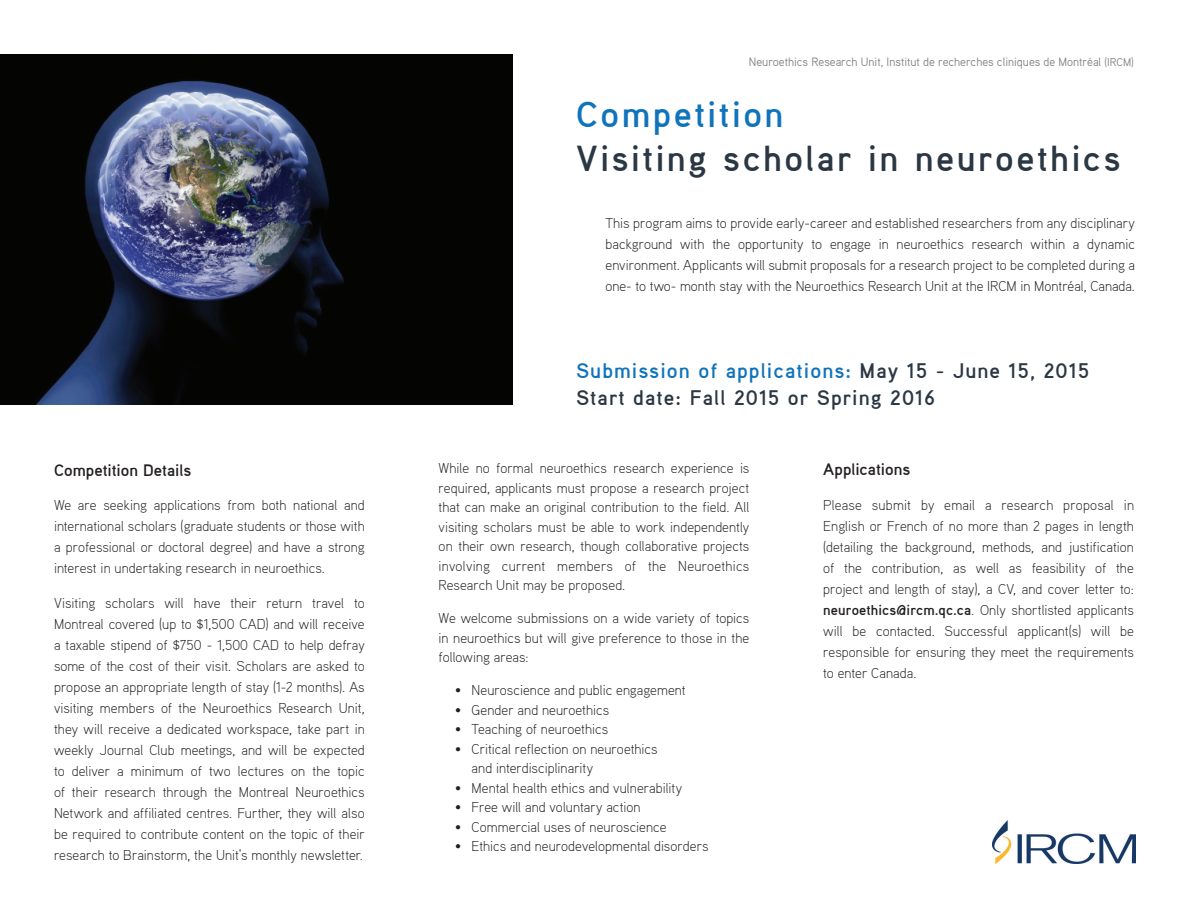
<style>
.page{position:relative;width:1188px;height:918px;background:#fff}
.page>*{position:absolute;margin:0;border:0;box-sizing:border-box;transform-origin:0 0}
.t1{font:700 36px "Aaux";letter-spacing:.065em;color:#2b3743}
.t2{font:700 36px "Aaux";letter-spacing:.065em;color:#1074bc}
.t3{font:700 21px/27px "Aaux";letter-spacing:.05em;color:#2b3743}
.t4{font:700 16.5px "Aaux";color:#231f20}
.t5{font:300 14.25px/21px "Aaux";color:#231f20;text-align:justify}
.t6{font:12px "Aaux";color:#808285}
.s1{font-size:11.25px}
.s2{color:#1074bc}
.s3{font-weight:700}
</style>
<div class="page">
<div style="left:0;top:54px;width:513px;height:351px;background:#040503"></div>
<img style="left:35px;top:80px;width:309px;height:325px">
<img style="left:993px;top:820px;width:142px;height:44px">
<p class="t4" style="left:54px;top:459px;width:139px">Competition Details</p>
<p class="t5" style="left:54px;top:494px;width:312px">We are seeking applications from both national and international scholars (graduate students or those with a professional or doctoral degree) and have a strong interest in undertaking research in neuroethics.</p>
<p class="t5" style="left:54px;top:592px;width:312px">Visiting scholars will have their return travel to Montreal covered (up to $1,500 CAD) and will receive a taxable stipend of $750 - 1,500 CAD to help defray some of the cost of their visit. Scholars are asked to propose an appropriate length of stay (1-2 months). As visiting members of the Neuroethics Research Unit, they will receive a dedicated workspace, take part in weekly Journal Club meetings, and will be expected to deliver a minimum of two lectures on the topic of their research through the Montreal Neuroethics Network and affiliated centres. Further, they will also be required to contribute content on the topic of their research to Brainstorm, the Unit’s monthly newsletter.</p>
<p class="t6" style="left:749px;top:54px;width:387px">Neuroethics Research Unit, Institut de recherches cliniques de Montréal <span class="s1">(IRCM)</span></p>
<h1 class="t2" style="left:576px;top:92px;width:209px">Competition</h1>
<h1 class="t1" style="left:576px;top:135px;width:546px">Visiting scholar in neuroethics</h1>
<p class="t5" style="left:605px;top:212px;width:531px">This program aims to provide early-career and established researchers from any disciplinary background with the opportunity to engage in neuroethics research within a dynamic environment. Applicants will submit proposals for a research project to be completed during a one- to two- month stay with the Neuroethics Research Unit at the IRCM in Montréal, Canada.</p>
<h2 class="t3" style="left:576px;top:356px;width:515px"><span class="s2">Submission of applications:</span> May 15 - June 15, 2015<br>Start date: Fall 2015 or Spring 2016</h2>
<p class="t5" style="left:439px;top:458px;width:312px;line-height:19.5px">While no formal neuroethics research experience is required, applicants must propose a research project that can make an original contribution to the field. All visiting scholars must be able to work independently on their own research, though collaborative projects involving current members of the Neuroethics Research Unit may be proposed.</p>
<p class="t5" style="left:439px;top:608px;width:312px;line-height:19.5px">We welcome submissions on a wide variety of topics in neuroethics but will give preference to those in the following areas:</p>
<p class="t5" style="left:455px;top:679px;width:232px">• Neuroscience and public engagement</p>
<p class="t5" style="left:455px;top:699px;width:156px">• Gender and neuroethics</p>
<p class="t5" style="left:455px;top:718px;width:155px">• Teaching of neuroethics</p>
<p class="t5" style="left:472px;top:739px;width:188px;line-height:19.5px;text-indent:-17px">• Critical reflection on neuroethics and interdisciplinarity</p>
<p class="t5" style="left:455px;top:777px;width:229px">• Mental health ethics and vulnerability</p>
<p class="t5" style="left:455px;top:796px;width:187px">• Free will and voluntary action</p>
<p class="t5" style="left:455px;top:816px;width:213px">• Commercial uses of neuroscience</p>
<p class="t5" style="left:455px;top:835px;width:255px">• Ethics and neurodevelopmental disorders</p>
<p class="t4" style="left:823px;top:459px;width:89px">Applications</p>
<p class="t5" style="left:823px;top:494px;width:312px">Please submit by email a research proposal in English or French of no more than 2 pages in length (detailing the background, methods, and justification of the contribution, as well as feasibility of the project and length of stay), a CV, and cover letter to: <span class="s3">neuroethics@ircm.qc.ca</span>. Only shortlisted applicants will be contacted. Successful applicant(s) will be responsible for ensuring they meet the requirements to enter Canada.</p>
</div>
